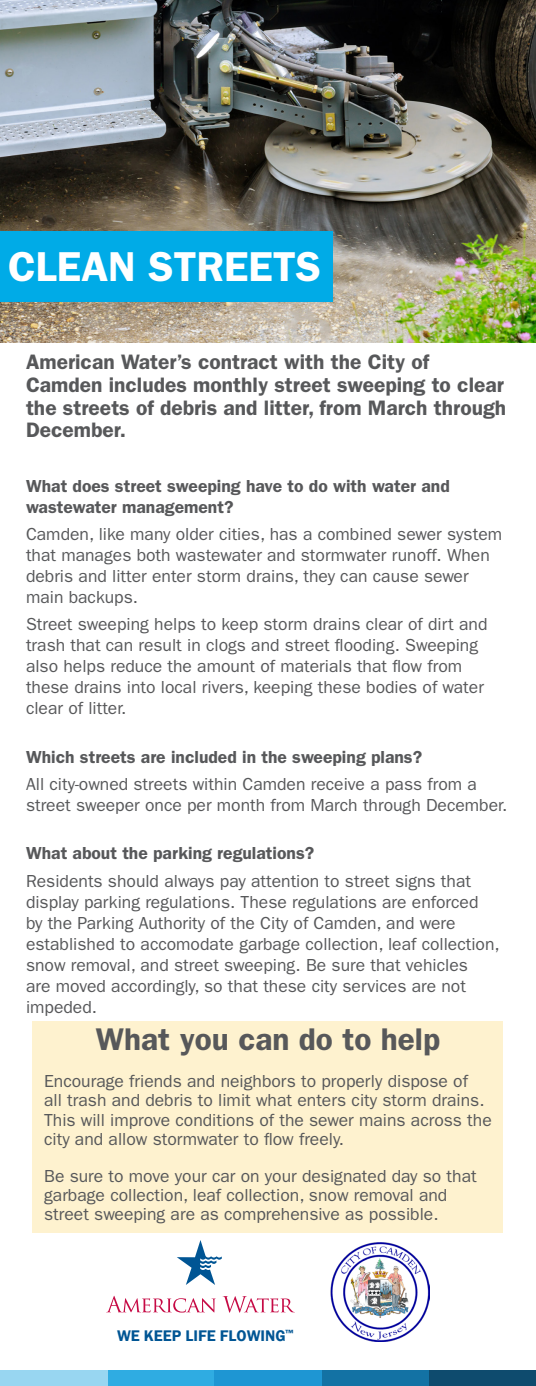
<style>
.page{position:relative;width:536px;height:1386px;background:#fff}
.page>*{position:absolute;margin:0;border:0;box-sizing:border-box;transform-origin:0 0}
.Title_Head{font:600 42px "ITC Franklin Gothic Std";color:#fff}
.Subhead{font:600 31.5px "ITC Franklin Gothic Std";color:#57585a}
.Subhead-2{font:600 21px/22.8px "ITC Franklin Gothic Std";color:#57585a}
.Body_Copy{font:17.5px/21px "ITC Franklin Gothic Std";color:#57585a}
.Subhead-3{font:17.5px/19.2px "ITC Franklin Gothic Std";color:#57585a}
.Body_Copy-2{font:600 17.5px/21px "ITC Franklin Gothic Std";color:#57585a}
.t1{font:600 15.92px "Franklin Gothic";color:#005594}
</style>
<div class="page">
<div style="left:32px;top:1022px;width:470px;height:211px;background:#fef2cf"></div>
<img style="left:0;top:0;width:536px;height:343px">
<div style="left:0;top:232px;width:333px;height:70px;background:#00abe7"></div>
<svg style="left:106px;top:1296px;width:110px;height:17px"></svg>
<svg style="left:222px;top:1296px;width:73px;height:17px"></svg>
<svg style="left:177px;top:1240px;width:45px;height:45px"></svg>
<img style="left:330px;top:1243px;width:99px;height:99px">
<div style="left:107px;top:1370px;width:107px;height:16px;background:#2face2"></div>
<div style="left:428px;top:1370px;width:107px;height:16px;background:#0e4b6e"></div>
<div style="left:321px;top:1370px;width:107px;height:16px;background:#1372a4"></div>
<div style="left:214px;top:1370px;width:107px;height:16px;background:#1e96d3"></div>
<div style="left:0;top:1370px;width:107px;height:16px;background:#98d6f1"></div>
<p class="Title_Head" style="left:8px;top:242px;width:314px">CLEAN STREETS</p>
<p class="Subhead-2" style="left:26px;top:350px;width:481px">American Water’s contract with the City of Camden includes monthly street sweeping to clear the streets of debris and litter, from March through December.</p>
<p class="Body_Copy-2" style="left:26px;top:475px;width:425px">What does street sweeping have to do with water and wastewater management?</p>
<p class="Body_Copy" style="left:26px;top:524px;width:477px">Camden, like many older cities, has a combined sewer system that manages both wastewater and stormwater runoff. When debris and litter enter storm drains, they can cause sewer main backups.</p>
<p class="Body_Copy" style="left:26px;top:614px;width:463px">Street sweeping helps to keep storm drains clear of dirt and trash that can result in clogs and street flooding. Sweeping also helps reduce the amount of materials that flow from these drains into local rivers, keeping these bodies of water clear of litter.</p>
<p class="Body_Copy-2" style="left:26px;top:746px;width:397px">Which streets are included in the sweeping plans?</p>
<p class="Body_Copy" style="left:26px;top:774px;width:482px">All city-owned streets within Camden receive a pass from a street sweeper once per month from March through December.</p>
<p class="Body_Copy-2" style="left:26px;top:843px;width:290px">What about the parking regulations?</p>
<p class="Body_Copy" style="left:26px;top:870px;width:475px">Residents should always pay attention to street signs that display parking regulations. These regulations are enforced<br>by the Parking Authority of the City of Camden, and were established to accomodate garbage collection, leaf collection, snow removal, and street sweeping. Be sure that vehicles<br>are moved accordingly, so that these city services are not impeded.</p>
<p class="Subhead" style="left:96px;top:1021px;width:345px">What you can do to help</p>
<p class="Subhead-3" style="left:44px;top:1072px;width:449px">Encourage friends and neighbors to properly dispose of<br>all trash and debris to limit what enters city storm drains.<br>This will improve conditions of the sewer mains across the city and allow stormwater to flow freely.</p>
<p class="Subhead-3" style="left:44px;top:1166px;width:434px">Be sure to move your car on your designated day so that garbage collection, leaf collection, snow removal and street sweeping are as comprehensive as possible.</p>
<p class="t1" style="left:117px;top:1326px;width:178px">WE KEEP LIFE FLOWING<sup>™</sup></p>
</div>
